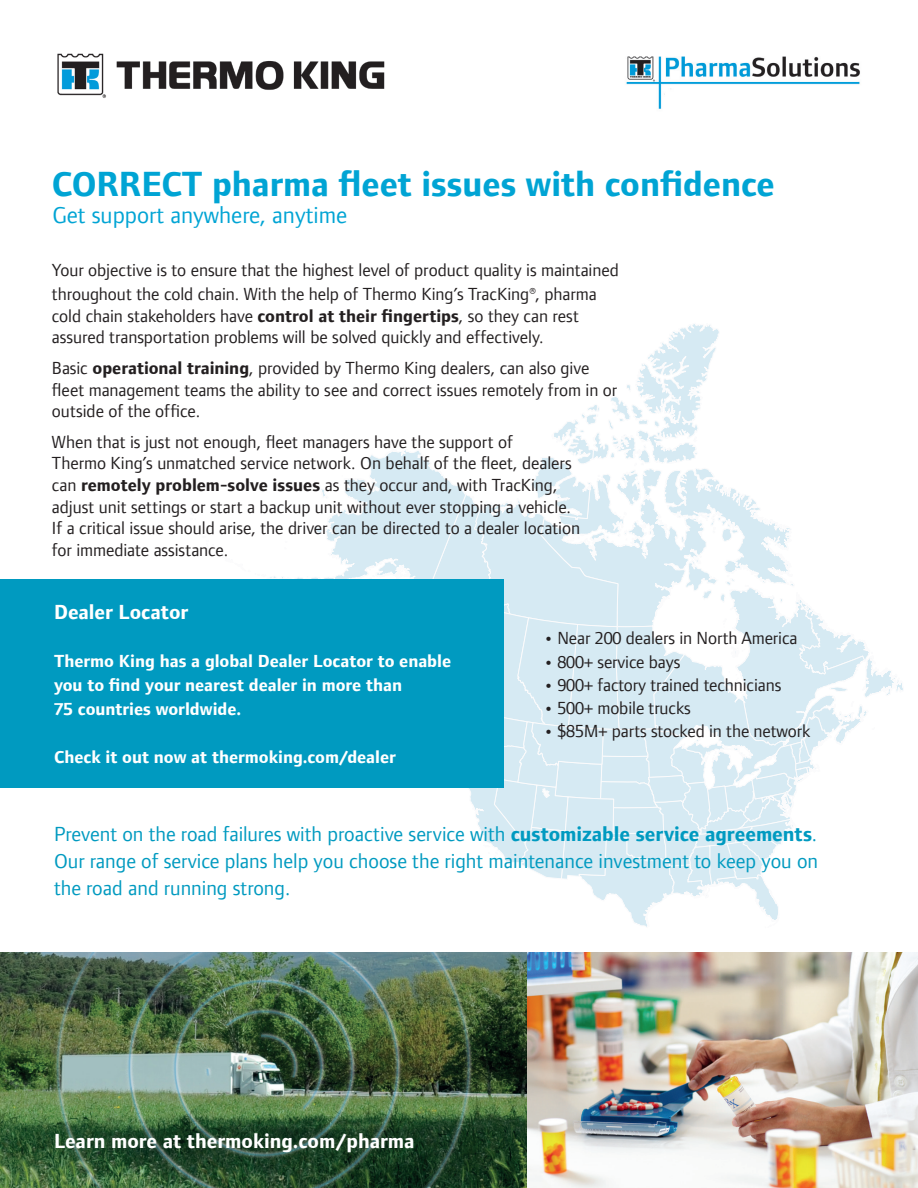
<style>
.page{position:relative;width:918px;height:1188px;background:#fff}
.page>*{position:absolute;margin:0;border:0;box-sizing:border-box;transform-origin:0 0}
.Subtitle_FFSBook_24{font:700 36px "Foundry Form Sans";color:#00a4d4}
.Subtitle_FFSBook_24-2{font:24px "Foundry Form Sans";color:#00a4d4}
.Subtitle_FFSBook_24-3{font:21px/27px "Foundry Form Sans";color:#009ac0;text-align:justify}
.Subtitle_FFSBook_24-4{font:700 21px "Foundry Form Sans";color:#fff}
.BodyBullets_FFBook_1{font:700 21px "Foundry Form Sans";color:#fff}
.body{font:18px/21.6px "Foundry Form Sans";letter-spacing:-.005em;color:#231f20}
.BodyBullets_FFBook_1-2{font:700 18px "Foundry Form Sans";color:#fff}
.s1{font-weight:700}
</style>
<div class="page">
<img style="left:626px;top:56px;width:234px;height:53px">
<svg style="left:611px;top:324px;width:108px;height:79px"></svg>
<svg style="left:191px;top:450px;width:238px;height:129px"></svg>
<svg style="left:429px;top:403px;width:474px;height:524px"></svg>
<div style="left:0;top:579px;width:503px;height:208px;background:#009ac0"></div>
<img style="left:0;top:953px;width:918px;height:235px">
<img style="left:57px;top:53px;width:328px;height:45px">
<p class="Subtitle_FFSBook_24" style="left:52px;top:164px;width:724px">CORRECT pharma fleet issues with confidence</p>
<p class="Subtitle_FFSBook_24-2" style="left:52px;top:202px;width:296px">Get support anywhere, anytime</p>
<p class="body" style="left:52px;top:258px;width:568px;line-height:24px">Your objective is to ensure that the highest level of product quality is maintained throughout the cold chain. With the help of Thermo King’s TracKing®, pharma</p>
<p class="body" style="left:52px;top:305px;width:529px">cold chain stakeholders have <span class="s1">control at their fingertips</span>, so they can rest assured transportation problems will be solved quickly and effectively.</p>
<p class="body" style="left:52px;top:357px;width:567px">Basic <span class="s1">operational training</span>, provided by Thermo King dealers, can also give fleet management teams the ability to see and correct issues remotely from in or outside of the office.</p>
<p class="body" style="left:52px;top:431px;width:530px">When that is just not enough, fleet managers have the support of<br>Thermo King’s unmatched service network. On behalf of the fleet, dealers can <span class="s1">remotely problem-solve issues</span> as they occur and, with TracKing, adjust unit settings or start a backup unit without ever stopping a vehicle.<br>If a critical issue should arise, the driver can be directed to a dealer location for immediate assistance.</p>
<p class="BodyBullets_FFBook_1" style="left:54px;top:600px;width:136px">Dealer Locator</p>
<p class="BodyBullets_FFBook_1-2" style="left:54px;top:651px;width:399px">Thermo King has a global Dealer Locator to enable</p>
<p class="BodyBullets_FFBook_1-2" style="left:54px;top:675px;width:350px">you to find your nearest dealer in more than</p>
<p class="BodyBullets_FFBook_1-2" style="left:54px;top:699px;width:189px">75 countries worldwide.</p>
<p class="BodyBullets_FFBook_1-2" style="left:54px;top:747px;width:343px">Check it out now at thermoking.com/dealer</p>
<p class="body" style="left:544px;top:628px;width:255px"><span class="s1">•</span> Near 200 dealers in North America</p>
<p class="body" style="left:544px;top:651px;width:138px"><span class="s1">•</span> 800+ service bays</p>
<p class="body" style="left:544px;top:674px;width:239px"><span class="s1">•</span> 900+ factory trained technicians</p>
<p class="body" style="left:544px;top:697px;width:148px"><span class="s1">•</span> 500+ mobile trucks</p>
<p class="body" style="left:544px;top:720px;width:268px"><span class="s1">•</span> $85M+ parts stocked in the network</p>
<p class="Subtitle_FFSBook_24-3" style="left:54px;top:820px;width:766px">Prevent on the road failures with proactive service with <span class="s1">customizable service agreements</span>.<br>Our range of service plans help you choose the right maintenance investment to keep you on the road and running strong.</p>
<p class="Subtitle_FFSBook_24-4" style="left:54px;top:1129px;width:362px">Learn more at thermoking.com/pharma</p>
</div>
